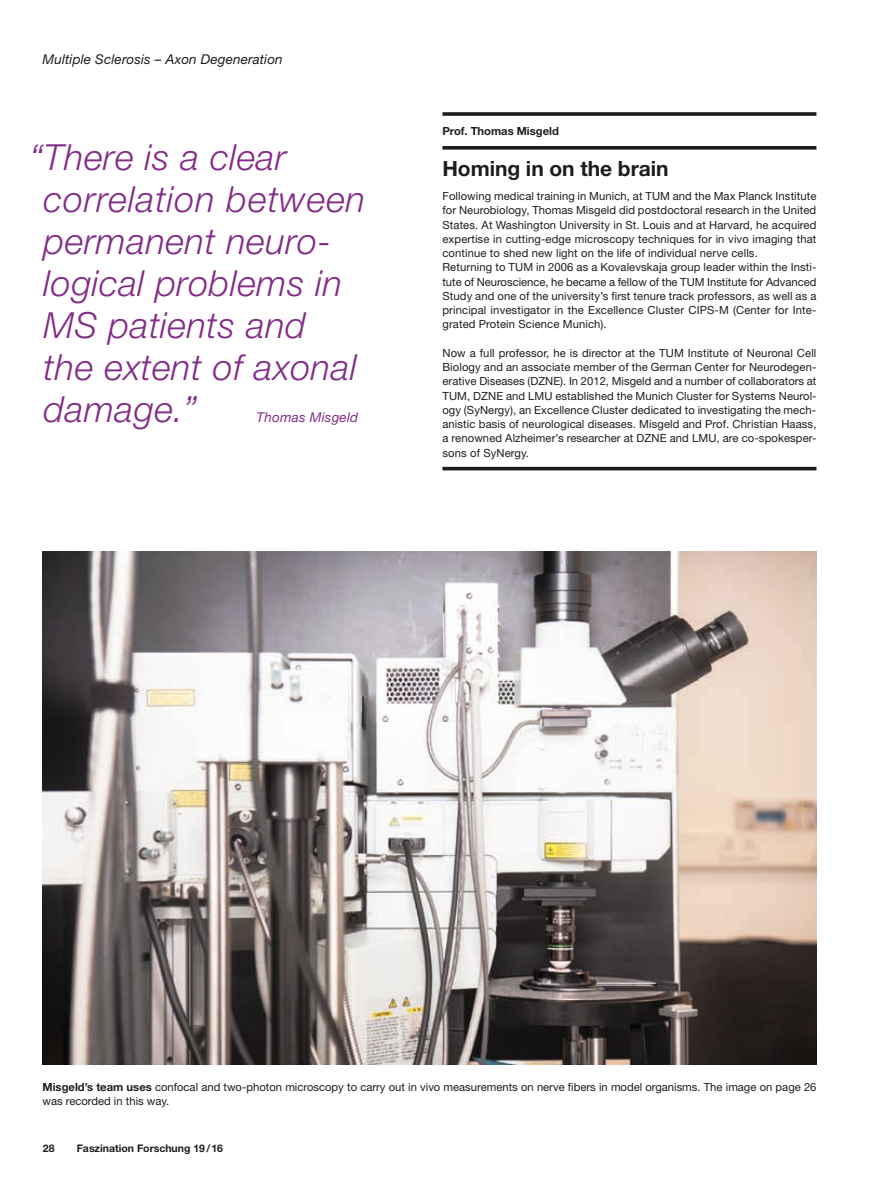
<style>
.page{position:relative;width:893px;height:1191px;background:#fff}
.page>*{position:absolute;margin:0;border:0;box-sizing:border-box;transform-origin:0 0}
.t1{font:italic 300 36px/42px "Helvetica Neue LT Std";letter-spacing:.015em;color:#832c87}
.t2{font:700 21px "Helvetica Neue LT Std";letter-spacing:-.005em;color:#1d1d1b}
.t3{font:italic 13.5px "Helvetica Neue LT Std";letter-spacing:.01em;color:#1d1d1b}
.t4{font:italic 13.5px "Helvetica Neue LT Std";letter-spacing:.015em;color:#832c87}
.t5{font:11.25px/14.2px "Helvetica Neue LT Std";letter-spacing:.01em;color:#1d1d1b}
.t6{font:700 11.25px "Helvetica Neue LT Std";letter-spacing:-.005em;color:#1d1d1b}
.t7{font:700 10.5px "Helvetica Neue LT Std";color:#1d1d1b}
.s1{font-weight:700}
</style>
<div class="page">
<img style="left:43px;top:551px;width:773px;height:513px">
<svg style="left:442px;top:112px;width:374px;height:4px"></svg>
<svg style="left:442px;top:146px;width:374px;height:4px"></svg>
<hr style="left:442px;top:467px;width:374px;height:3px;background:#1d1d1b">
<p class="t3" style="left:43px;top:51px;width:242px">Multiple Sclerosis – Axon Degeneration</p>
<h1 class="t1" style="left:44px;top:136px;width:323px;text-indent:-14px">“There is a clear correlation between permanent neuro&shy;logical problems in<br>MS patients and<br>the extent of axonal damage.”</h1>
<p class="t4" style="left:257px;top:409px;width:103px">Thomas Misgeld</p>
<p class="t6" style="left:442px;top:124px;width:118px">Prof. Thomas Misgeld</p>
<h2 class="t2" style="left:442px;top:155px;width:228px">Homing in on the brain</h2>
<p class="t5" style="left:442px;top:189px;width:376px">Following medical training in Munich, at TUM and the Max Planck Institute for Neurobiology, Thomas Misgeld did postdoctoral research in the United States. At Washington University in St. Louis and at Harvard, he acquired expertise in cutting-edge microscopy techniques for in vivo imaging that continue to shed new light on the life of individual nerve cells.<br>Returning to TUM in 2006 as a Kovalevskaja group leader within the Insti&shy;tute of Neuroscience, he became a fellow of the TUM Institute for Advanced Study and one of the university’s first tenure track professors, as well as a principal investigator in the Excellence Cluster CIPS-M (Center for Inte&shy;grated Protein Science Munich).</p>
<p class="t5" style="left:442px;top:345px;width:376px;text-align:justify">Now a full professor, he is director at the TUM Institute of Neuronal Cell Biology and an associate member of the German Center for Neurodegen&shy;erative Diseases (DZNE). In 2012, Misgeld and a number of collaborators at TUM, DZNE and LMU established the Munich Cluster for Systems Neurol&shy;ogy (SyNergy), an Excellence Cluster dedicated to investigating the mech&shy;anistic basis of neurological diseases. Misgeld and Prof. Christian Haass, a renowned Alzheimer’s researcher at DZNE and LMU, are co-spokesper&shy;sons of SyNergy.</p>
<p class="t5" style="left:43px;top:1079px;width:775px"><span class="s1">Misgeld’s team uses</span> confocal and two-photon microscopy to carry out in vivo measurements on nerve fibers in model organisms. The image on page 26 was recorded in this way.</p>
<p class="t7" style="left:43px;top:1141px;width:14px">28</p>
<p class="t7" style="left:77px;top:1141px;width:148px">Faszination Forschung 19/16</p>
</div>
